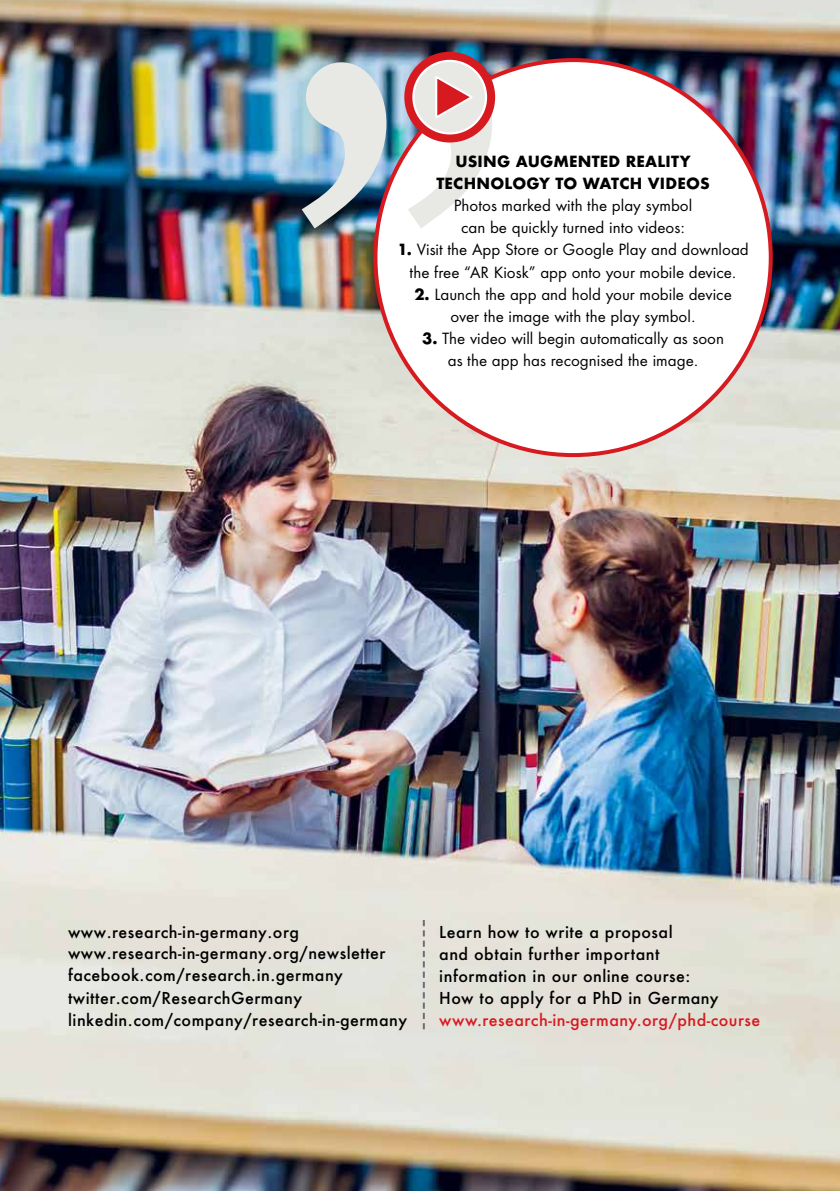
<style>
.page{position:relative;width:840px;height:1191px;background:#fff}
.page>*{position:absolute;margin:0;border:0;box-sizing:border-box;transform-origin:0 0}
.t1{font:500 16px/22px "Futura ND";letter-spacing:.03em;color:#000}
.t2{font:500 16px "Futura ND";letter-spacing:.03em;color:#d71920}
.t3{font:15px/22px "Futura ND";color:#000;text-align:center}
.t4{font:700 15px/22px "Futura ND";letter-spacing:.01em;color:#000;text-align:center}
.s1{font-weight:700}
</style>
<div class="page">
<img style="left:0;top:0;width:839px;height:1191px">
<div style="left:375px;top:60px;width:395px;height:395px;background:#fff;border-radius:50%"></div>
<div style="left:404px;top:52px;width:91px;height:90px;border:8px solid #d71920;border-radius:50%"></div>
<img style="left:301px;top:62px;width:191px;height:166px">
<svg style="left:422px;top:920px;width:2px;height:109px"></svg>
<h2 class="t4" style="left:436px;top:151px;width:275px">USING AUGMENTED REALITY<br>TECHNOLOGY TO WATCH VIDEOS</h2>
<p class="t3" style="left:453px;top:194px;width:240px">Photos marked with the play symbol can be quickly turned into videos:</p>
<p class="t3" style="left:397px;top:238px;width:353px"><span class="s1">1.</span> Visit the App Store or Google Play and download the free “AR Kiosk” app onto your mobile device.</p>
<p class="t3" style="left:414px;top:282px;width:319px"><span class="s1">2.</span> Launch the app and hold your mobile device over the image with the play symbol.</p>
<p class="t3" style="left:422px;top:326px;width:303px"><span class="s1">3.</span> The video will begin automatically as soon as the app has recognised the image.</p>
<p class="t1" style="left:68px;top:920px;width:340px">www.research-in-germany.org www.research-in-germany.org/newsletter facebook.com/research.in.germany twitter.com/ResearchGermany linkedin.com/company/research-in-germany</p>
<p class="t1" style="left:439px;top:920px;width:281px">Learn how to write a proposal<br>and obtain further important information in our online course:<br>How to apply for a PhD in Germany</p>
<p class="t2" style="left:439px;top:1009px;width:322px">www.research-in-germany.org/phd-course</p>
</div>
